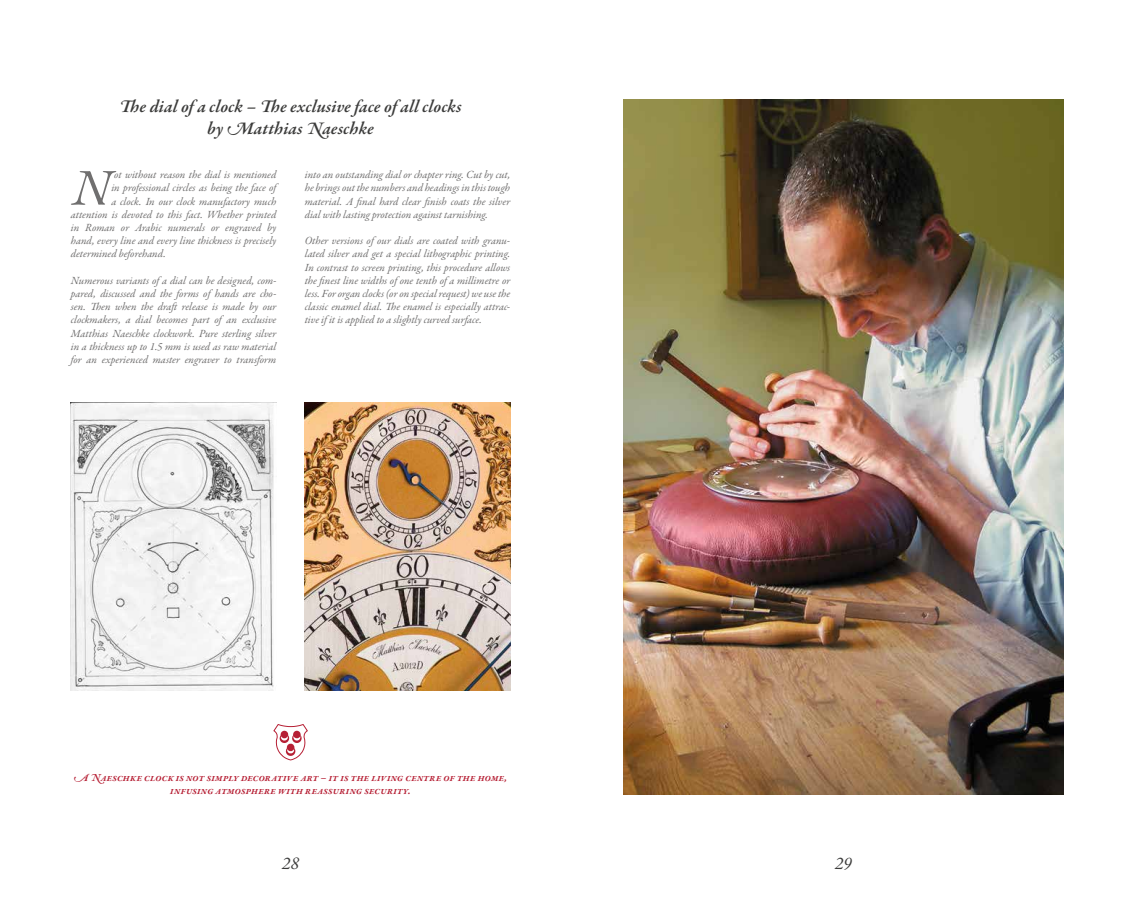
<style>
.page{position:relative;width:1134px;height:916px;background:#fff}
.page>*{position:absolute;margin:0;border:0;box-sizing:border-box;transform-origin:0 0}
.t1{font:italic 51.8px "Garamond Premr Pro";color:#706f6f}
.t2{font:italic 600 18px/21.6px "Garamond Premr Pro";color:#3c3c3b;text-align:center}
.t3{font:italic 18px "Garamond Premr Pro";color:#3c3c3b}
.t4{font:italic 11px/13.2px "Garamond Premr Pro";letter-spacing:-.005em;color:#706f6f;text-align:justify}
.t5{font:italic 600 11px/13.2px "Garamond Premr Pro";letter-spacing:.015em;color:#b61f34;text-align:center}
</style>
<div class="page">
<img style="left:624px;top:99px;width:439px;height:695px">
<img style="left:71px;top:403px;width:203px;height:287px">
<img style="left:305px;top:403px;width:205px;height:287px">
<svg style="left:274px;top:724px;width:34px;height:36px"></svg>
<h2 class="t2" style="left:119px;top:97px;width:344px">The dial ofa clock – The exclusive face ofall clocks by Matthias Naeschke</h2>
<h1 class="t1" style="left:72px;top:156px;width:41px">N</h1>
<p class="t4" style="left:114px;top:169px;width:164px">ot without reason the dial is mentioned</p>
<p class="t4" style="left:111px;top:182px;width:167px">in professional circles as being the face of</p>
<p class="t4" style="left:111px;top:195px;width:167px">a clock. In our clock manufactory much</p>
<p class="t4" style="left:71px;top:208px;width:208px">attention is devoted to this fact. Whether printed</p>
<p class="t4" style="left:71px;top:221px;width:207px">in Roman or Arabic numerals or engraved by</p>
<p class="t4" style="left:71px;top:235px;width:207px">hand, every line and every line thickness is precisely</p>
<p class="t4" style="left:71px;top:248px;width:97px">determined beforehand.</p>
<p class="t4" style="left:71px;top:274px;width:208px">Numerous variants of a dial can be designed, com&shy;pared, discussed and the forms of hands are cho&shy;sen. Then when the draft release is made by our clockmakers, a dial becomes part of an exclusive Matthias Naeschke clockwork. Pure sterling silver in a thickness up to 1.5 mm is used as raw material for an experienced master engraver to transform</p>
<p class="t4" style="left:305px;top:169px;width:207px">into an outstanding dial or chapter ring. Cut by cut, he brings out the numbers and headings in this tough material. A final hard clear finish coats the silver dial with lasting protection against tarnishing.</p>
<p class="t4" style="left:305px;top:235px;width:207px">Other versions of our dials are coated with granu&shy;lated silver and get a special lithographic printing.<br>In contrast to screen printing, this procedure allows the finest line widths of one tenth of a millimetre or less. For organ clocks (or on special request) we use the classic enamel dial. The enamel is especially attrac&shy;tive if it is applied to a slightly curved surface.</p>
<p class="t5" style="left:74px;top:771px;width:435px">A Naeschke clock is not simply decorative art – it is the living centre of the home, infusing atmosphere with reassuring security.</p>
<h2 class="t3" style="left:282px;top:852px;width:19px">28</h2>
<h2 class="t3" style="left:835px;top:852px;width:19px">29</h2>
</div>
